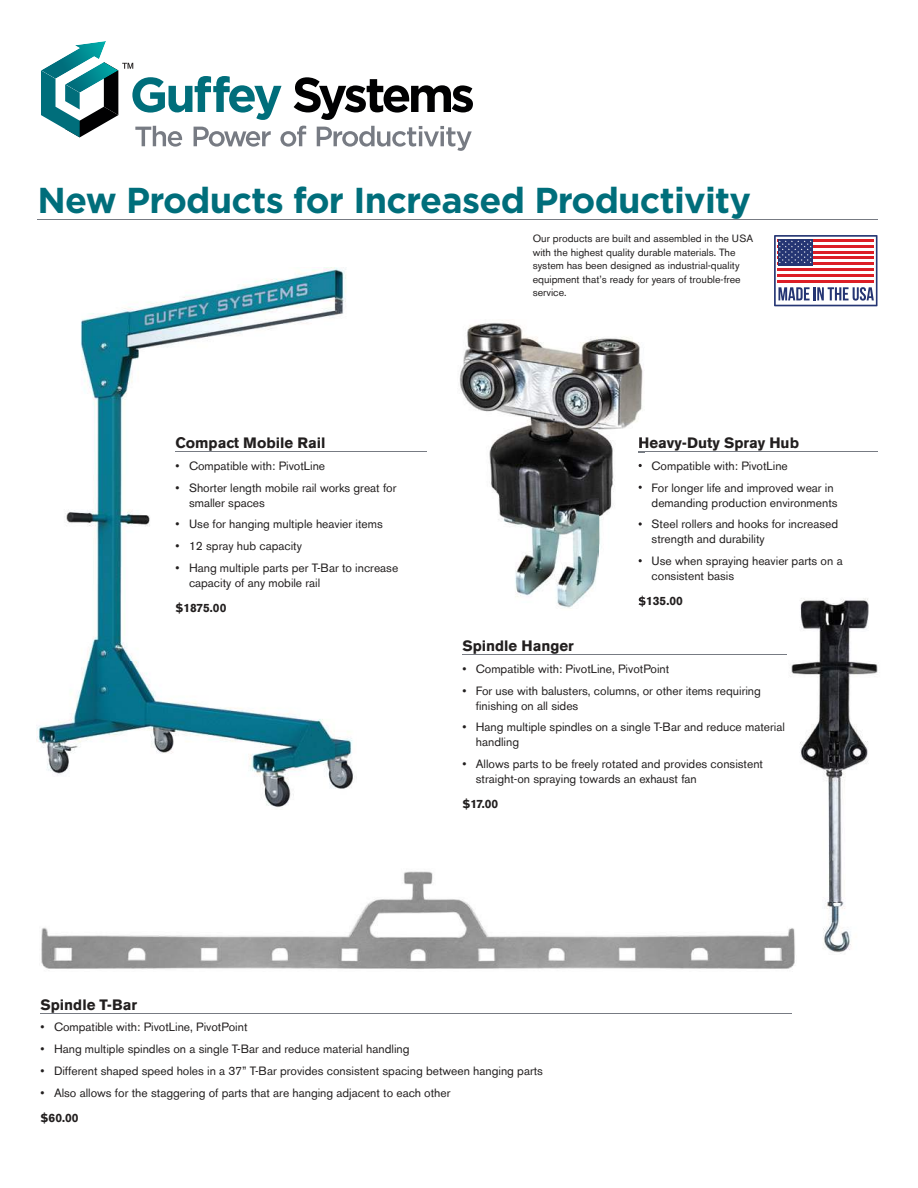
<style>
.page{position:relative;width:918px;height:1188px;background:#fff}
.page>*{position:absolute;margin:0;border:0;box-sizing:border-box;transform-origin:0 0}
.t1{font:700 36px "Gotham";letter-spacing:-.02em;color:#006e7b}
.t2{font:700 15px "Akzidenz Grotesk BE";color:#221f1f}
.t3{font:12px/21.8px "Akzidenz Grotesk BE";color:#221f1f}
.t4{font:700 12px "Akzidenz Grotesk BE";color:#221f1f}
.t5{font:10.5px/13.5px "Akzidenz Grotesk BE";color:#221f1f}
</style>
<div class="page">
<img style="left:41px;top:871px;width:754px;height:98px">
<img style="left:56px;top:41px;width:50px;height:21px">
<svg style="left:41px;top:62px;width:432px;height:89px"></svg>
<hr style="left:38px;top:219px;width:840px;height:1px;background:#777b83">
<svg style="left:774px;top:235px;width:103px;height:71px"></svg>
<hr style="left:41px;top:1013px;width:751px;height:1px;background:#777b83">
<img style="left:36px;top:268px;width:321px;height:540px">
<hr style="left:176px;top:452px;width:251px;height:1px;background:#777b83">
<hr style="left:462px;top:655px;width:325px;height:1px;background:#777b83">
<img style="left:791px;top:598px;width:87px;height:306px">
<img style="left:823px;top:904px;width:28px;height:50px">
<img style="left:788px;top:868px;width:9px;height:87px">
<hr style="left:638px;top:452px;width:240px;height:1px;background:#777b83">
<img style="left:459px;top:320px;width:186px;height:288px">
<img style="left:639px;top:437px;width:6px;height:14px">
<svg style="left:639px;top:464px;width:3px;height:6px"></svg>
<svg style="left:639px;top:486px;width:3px;height:6px"></svg>
<svg style="left:639px;top:522px;width:3px;height:6px"></svg>
<svg style="left:639px;top:559px;width:3px;height:6px"></svg>
<svg style="left:638px;top:596px;width:7px;height:11px"></svg>
<h1 class="t1" style="left:38px;top:184px;width:715px">New Products for Increased Productivity</h1>
<p class="t5" style="left:533px;top:233px;width:222px">Our products are built and assembled in the USA with the highest quality durable materials. The system has been designed as industrial-quality equipment thatís ready for years of trouble-free service.</p>
<p class="t2" style="left:176px;top:436px;width:152px">Compact Mobile Rail</p>
<p class="t3" style="left:176px;top:456px;width:223px">ï Compatible with: PivotLine<br>ï Shorter length mobile rail works great for</p>
<p class="t3" style="left:176px;top:492px;width:224px;text-indent:14px">smaller spaces<br>ï Use for hanging multiple heavier items<br>ï 12 spray hub capacity<br>ï Hang multiple parts per T-Bar to increase</p>
<p class="t3" style="left:189px;top:573px;width:133px">capacity of any mobile rail</p>
<p class="t4" style="left:176px;top:602px;width:52px">$1875.00</p>
<p class="t2" style="left:638px;top:436px;width:162px">Heavy-Duty Spray Hub</p>
<p class="t3" style="left:638px;top:456px;width:197px">ï Compatible with: PivotLine<br>ï For longer life and improved wear in</p>
<p class="t3" style="left:638px;top:492px;width:202px;text-align:right">demanding production environments<br>ï Steel rollers and hooks for increased</p>
<p class="t3" style="left:638px;top:529px;width:206px;text-indent:14px">strength and durability<br>ï Use when spraying heavier parts on a</p>
<p class="t3" style="left:652px;top:566px;width:84px">consistent basis</p>
<p class="t4" style="left:638px;top:596px;width:46px">$135.00</p>
<p class="t2" style="left:462px;top:639px;width:113px">Spindle Hanger</p>
<p class="t3" style="left:462px;top:659px;width:300px">ï Compatible with: PivotLine, PivotPoint<br>ï For use with balusters, columns, or other items requiring</p>
<p class="t3" style="left:462px;top:695px;width:324px;text-indent:14px">finishing on all sides<br>ï Hang multiple spindles on a single T-Bar and reduce material</p>
<p class="t3" style="left:462px;top:732px;width:302px;text-indent:14px">handling<br>ï Allows parts to be freely rotated and provides consistent</p>
<p class="t3" style="left:476px;top:769px;width:223px">straight-on spraying towards an exhaust fan</p>
<p class="t4" style="left:462px;top:799px;width:38px">$17.00</p>
<p class="t2" style="left:40px;top:998px;width:98px">Spindle T-Bar</p>
<p class="t3" style="left:40px;top:1017px;width:504px">ï Compatible with: PivotLine, PivotPoint<br>ï Hang multiple spindles on a single T-Bar and reduce material handling<br>ï Different shaped speed holes in a 37î T-Bar provides consistent spacing between hanging parts ï Also allows for the staggering of parts that are hanging adjacent to each other</p>
<p class="t4" style="left:40px;top:1112px;width:40px">$60.00</p>
</div>
